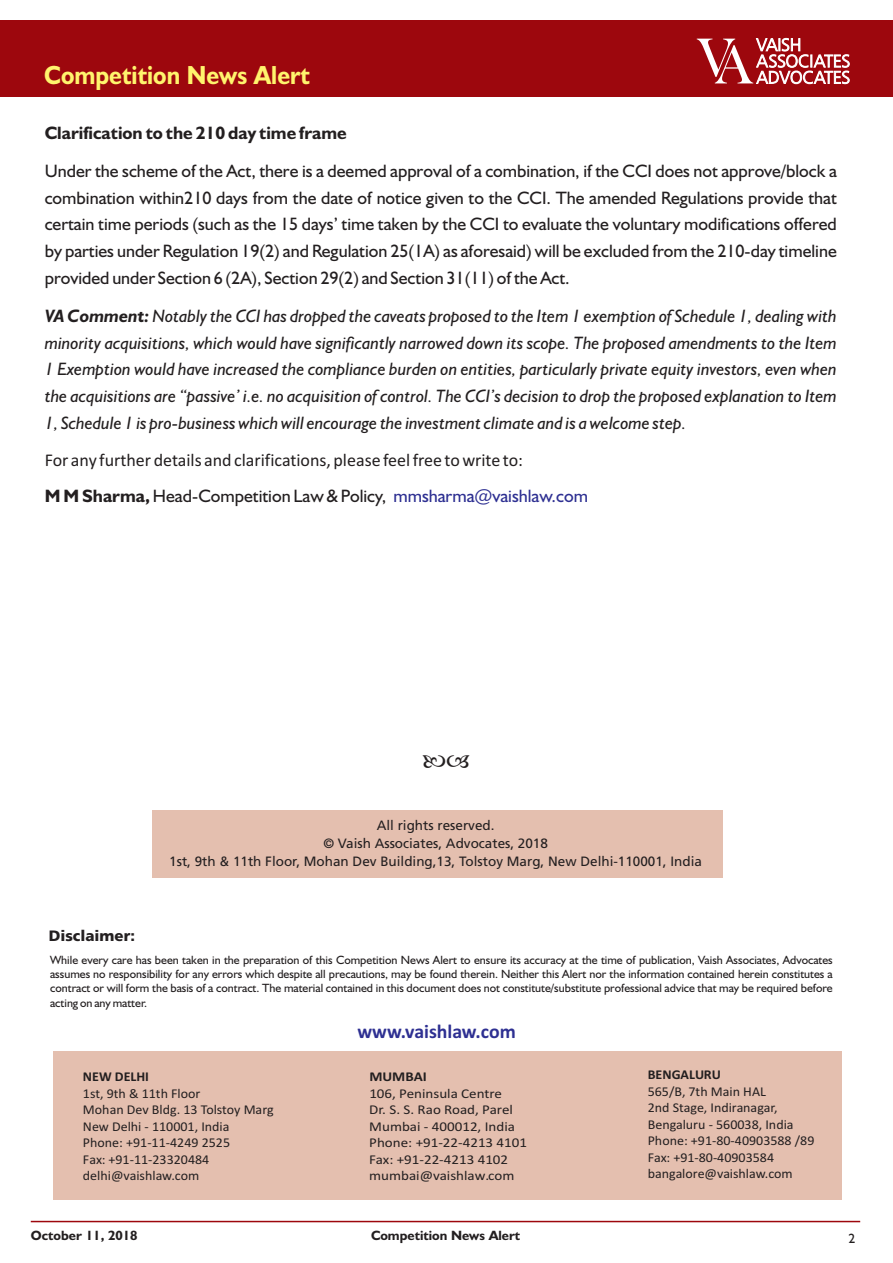
<style>
.page{position:relative;width:893px;height:1263px;background:#fff}
.page>*{position:absolute;margin:0;border:0;box-sizing:border-box;transform-origin:0 0}
.t1{font:700 26.25px "Humanist 521 BT";color:#fff46d;scale:.91 1}
.t2{font:700 19.8px "Calibri";color:#2e3092}
.t3{font:18px/26.8px "Humanist 521 BT";color:#231f20;text-align:justify}
.t4{font:italic 18px/26.8px "Humanist 521 BT";color:#231f20;text-align:justify}
.t5{font:18px "Calibri";color:#231f20}
.t6{font:700 18px "Humanist 521 BT";color:#231f20}
.t7{font:15px "Frutiger 55 Roman,Bold";color:#231f20}
.t8{font:13.5px/16.5px "Calibri";color:#231f20;scale:1.04 1}
.t9{font:13.5px/17.7px "Frutiger 55 Roman";color:#231f20;text-align:center}
.t10{font:13.5px/16.5px "Calibri";color:#231f20;scale:1.11 1}
.t11{font:700 13.5px "Humanist 521 BT";color:#231f20}
.t12{font:700 13.5px "Calibri";color:#231f20;scale:1.04 1}
.t13{font:700 13.5px "Calibri";color:#231f20;scale:1.11 1}
.t14{font:13.5px "Humanist 521 BT";color:#231f20}
.t15{font:12px/14.2px "Humanist 521 BT";color:#231f20;text-align:justify}
.s1{font-weight:700}
.s2{color:#2e3092}
</style>
<div class="page">
<hr style="left:31px;top:1221px;width:829px;height:1px;background:#9d070d">
<div style="left:0;top:20px;width:893px;height:76px;background:#9d070d"></div>
<svg style="left:697px;top:38px;width:153px;height:46px"></svg>
<div style="left:152px;top:811px;width:570px;height:67px;background:#e4bfaf"></div>
<div style="left:53px;top:1051px;width:789px;height:149px;background:#e4bfaf"></div>
<h1 class="t1" style="left:44px;top:64px;width:293px">Competition News Alert</h1>
<p class="t6" style="left:45px;top:125px;width:303px">Clarification to the 210 day time frame</p>
<p class="t3" style="left:45px;top:159px;width:794px">Under the scheme of the Act, there is a deemed approval of a combination, if the CCI does not approve/block a combination within210 days from the date of notice given to the CCI. The amended Regulations provide that certain time periods (such as the 15 days’ time taken by the CCI to evaluate the voluntary modifications offered by parties under Regulation 19(2) and Regulation 25(1A) as aforesaid) will be excluded from the 210-day timeline provided under Section 6 (2A), Section 29(2) and Section 31(11) of the Act.</p>
<p class="t4" style="left:45px;top:304px;width:794px"><span class="s1">VA Comment:</span> Notably the CCI has dropped the caveats proposed to the Item 1 exemption of Schedule 1, dealing with minority acquisitions, which would have significantly narrowed down its scope. The proposed amendments to the Item 1 Exemption would have increased the compliance burden on entities, particularly private equity investors, even when the acquisitions are “passive’ i.e. no acquisition of control. The CCI’s decision to drop the proposed explanation to Item 1, Schedule 1 is pro-business which will encourage the investment climate and is a welcome step.</p>
<p class="t5" style="left:45px;top:453px;width:480px">For any further details and clarifications, please feel free to write to:</p>
<p class="t3" style="left:45px;top:484px;width:545px"><span class="s1">M M Sharma,</span> Head-Competition Law &amp; Policy, <span class="s2">mmsharma@vaishlaw.com</span></p>
<p class="t7" style="left:49px;top:930px;width:88px">Disclaimer:</p>
<p class="t9" style="left:169px;top:818px;width:534px">All rights reserved.<br>© Vaish Associates, Advocates, 2018<br>1st, 9th &amp; 11th Floor, Mohan Dev Building,13, Tolstoy Marg, New Delhi-110001, India</p>
<p class="t15" style="left:50px;top:953px;width:784px">While every care has been taken in the preparation of this Competition News Alert to ensure its accuracy at the time of publication, Vaish Associates, Advocates assumes no responsibility for any errors which despite all precautions, may be found therein. Neither this Alert nor the information contained herein constitutes a contract or will form the basis of a contract. The material contained in this document does not constitute/substitute professional advice that may be required before acting on any matter.</p>
<p class="t12" style="left:83px;top:1071px;width:65px">NEW DELHI</p>
<p class="t8" style="left:83px;top:1086px;width:185px">1st, 9th &amp; 11th Floor<br>Mohan Dev Bldg. 13 Tolstoy Marg<br>New Delhi - 110001, India<br>Phone: +91-11-4249 2525<br>Fax: +91-11-23320484 delhi@vaishlaw.com</p>
<p class="t2" style="left:357px;top:1023px;width:160px">www.vaishlaw.com</p>
<p class="t13" style="left:369px;top:1071px;width:53px">MUMBAI</p>
<p class="t10" style="left:369px;top:1086px;width:144px">106, Peninsula Centre<br>Dr. S. S. Rao Road, Parel<br>Mumbai - 400012, India<br>Phone: +91-22-4213 4101<br>Fax: +91-22-4213 4102 mumbai@vaishlaw.com</p>
<p class="t12" style="left:648px;top:1069px;width:72px">BENGALURU</p>
<p class="t8" style="left:648px;top:1101px;width:162px">2nd Stage, Indiranagar,<br>Bengaluru - 560038, India<br>Phone: +91-80-40903588 /89<br>Fax: +91-80-40903584 bangalore@vaishlaw.com</p>
<p class="t8" style="left:648px;top:1084px;width:115px">565/B, 7th Main HAL</p>
<p class="t11" style="left:31px;top:1230px;width:108px">October 11, 2018</p>
<p class="t11" style="left:371px;top:1230px;width:151px">Competition News Alert</p>
<p class="t14" style="left:848px;top:1233px;width:8px">2</p>
</div>
